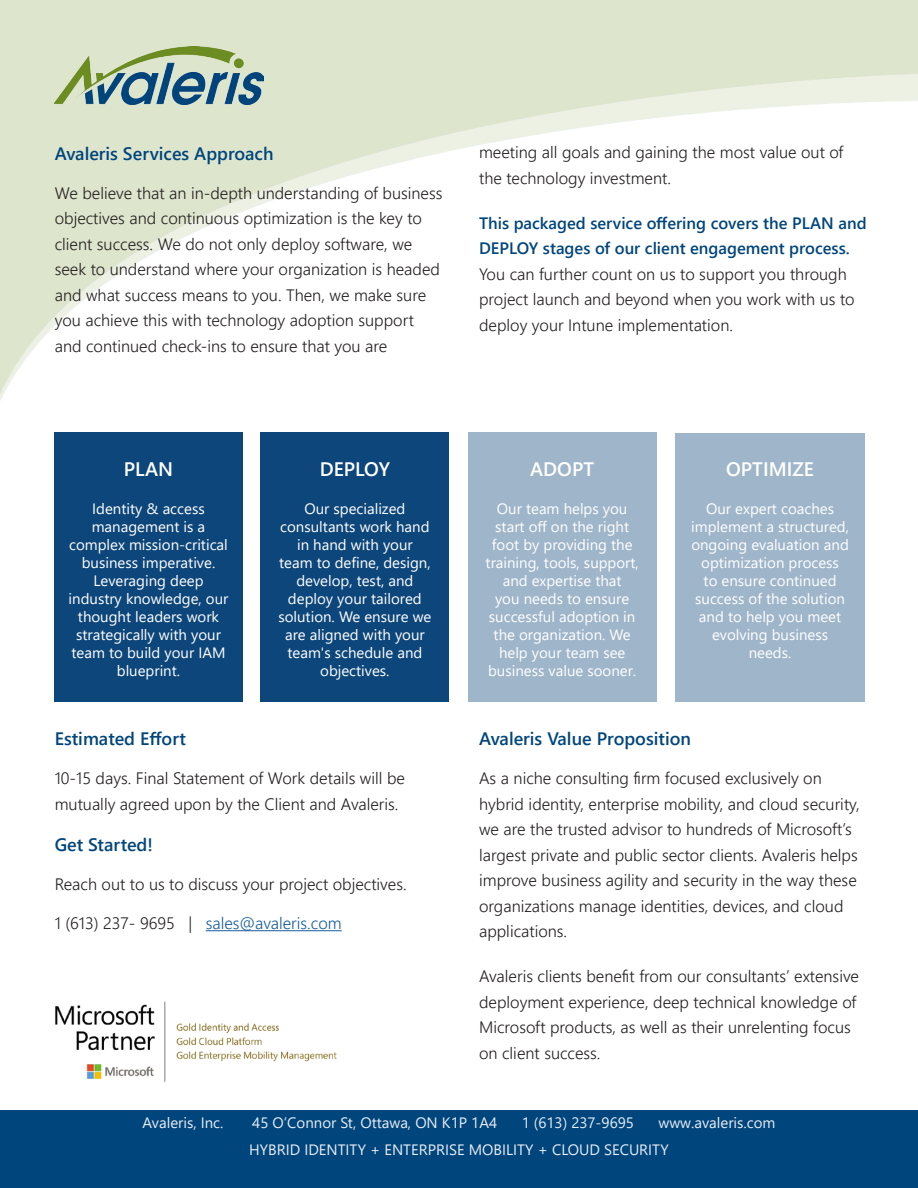
<style>
.page{position:relative;width:918px;height:1188px;background:#fff}
.page>*{position:absolute;margin:0;border:0;box-sizing:border-box;transform-origin:0 0}
.t1{font:600 19.5px "Segoe UI";color:#fff}
.t2{font:600 18px "Segoe UI";color:#00457c}
.t3{font:300 16.5px/25.5px "Segoe UI";color:#231f20}
.t4{font:300 16.5px "Segoe UI";color:#175d9e}
.t5{font:15px/18px "Segoe UI";color:#fff;text-align:center}
.s1{font-weight:600;color:#00457c}
.s2{color:#231f20}
</style>
<div class="page">
<img style="left:0;top:0;width:918px;height:474px">
<div style="left:0;top:1110px;width:918px;height:78px;background:#00457c"></div>
<img style="left:54px;top:46px;width:209px;height:58px">
<hr style="left:206px;top:930px;width:136px;height:1px;background:#175d9e">
<div style="left:54px;top:433px;width:189px;height:269px;background:#0d467a"></div>
<div style="left:260px;top:433px;width:189px;height:269px;background:#0d467a"></div>
<div style="left:468px;top:433px;width:189px;height:269px;background:#9fb5ca"></div>
<div style="left:676px;top:433px;width:189px;height:269px;background:#9fb5ca"></div>
<img style="left:55px;top:1001px;width:282px;height:81px">
<p class="t2" style="left:55px;top:139px;width:220px">Avaleris Services Approach</p>
<p class="t3" style="left:55px;top:179px;width:389px">We believe that an in-depth understanding of business objectives and continuous optimization is the key to client success. We do not only deploy software, we seek to understand where your organization is headed and what success means to you. Then, we make sure you achieve this with technology adoption support and continued check-ins to ensure that you are</p>
<p class="t3" style="left:479px;top:139px;width:366px">meeting all goals and gaining the most value out of the technology investment.</p>
<p class="t3" style="left:479px;top:210px;width:389px"><span class="s1">This packaged service offering covers the PLAN and DEPLOY stages of our client engagement process.<br></span>You can further count on us to support you through project launch and beyond when you work with us to deploy your Intune implementation.</p>
<p class="t1" style="left:124px;top:453px;width:51px">PLAN</p>
<p class="t5" style="left:69px;top:499px;width:161px">Identity &amp; access management is a complex mission-critical business imperative.<br>Leveraging deep industry knowledge, our thought leaders work strategically with your team to build your IAM blueprint.</p>
<p class="t1" style="left:320px;top:453px;width:72px">DEPLOY</p>
<p class="t5" style="left:278px;top:499px;width:155px">Our specialized consultants work hand in hand with your<br>team to define, design, develop, test, and deploy your tailored solution. We ensure we are aligned with your team's schedule and objectives.</p>
<p class="t2" style="left:55px;top:725px;width:133px">Estimated Effort</p>
<p class="t3" style="left:55px;top:765px;width:352px">10-15 days. Final Statement of Work details will be mutually agreed upon by the Client and Avaleris.</p>
<p class="t2" style="left:55px;top:830px;width:100px">Get Started!</p>
<p class="t3" style="left:55px;top:871px;width:353px">Reach out to us to discuss your project objectives.</p>
<p class="t4" style="left:55px;top:910px;width:288px"><span class="s2">1 (613) 237- 9695 |</span> sales@avaleris.com</p>
<p class="t1" style="left:530px;top:453px;width:65px">ADOPT</p>
<p class="t5" style="left:486px;top:499px;width:155px">Our team helps you start off on the right foot by providing the training, tools, support, and expertise that<br>you needs to ensure successful adoption in the organization. We help your team see business value sooner.</p>
<p class="t1" style="left:726px;top:453px;width:89px">OPTIMIZE</p>
<p class="t5" style="left:691px;top:499px;width:159px">Our expert coaches implement a structured, ongoing evaluation and optimization process<br>to ensure continued success of the solution and to help you meet evolving business needs.</p>
<p class="t2" style="left:479px;top:725px;width:213px">Avaleris Value Proposition</p>
<p class="t3" style="left:479px;top:765px;width:382px">As a niche consulting firm focused exclusively on hybrid identity, enterprise mobility, and cloud security, we are the trusted advisor to hundreds of Microsoft’s largest private and public sector clients. Avaleris helps improve business agility and security in the way these organizations manage identities, devices, and cloud applications.</p>
<p class="t3" style="left:479px;top:963px;width:382px">Avaleris clients benefit from our consultants’ extensive deployment experience, deep technical knowledge of Microsoft products, as well as their unrelenting focus on client success.</p>
<p class="t5" style="left:143px;top:1114px;width:82px">Avaleris, Inc.</p>
<p class="t5" style="left:252px;top:1114px;width:246px">45 O’Connor St, Ottawa, ON K1P 1A4</p>
<p class="t5" style="left:522px;top:1114px;width:114px">1 (613) 237-9695</p>
<p class="t5" style="left:249px;top:1109px;width:528px;line-height:27px;text-align:left;text-indent:409px">www.avaleris.com<br>HYBRID IDENTITY + ENTERPRISE MOBILITY + CLOUD SECURITY</p>
</div>
